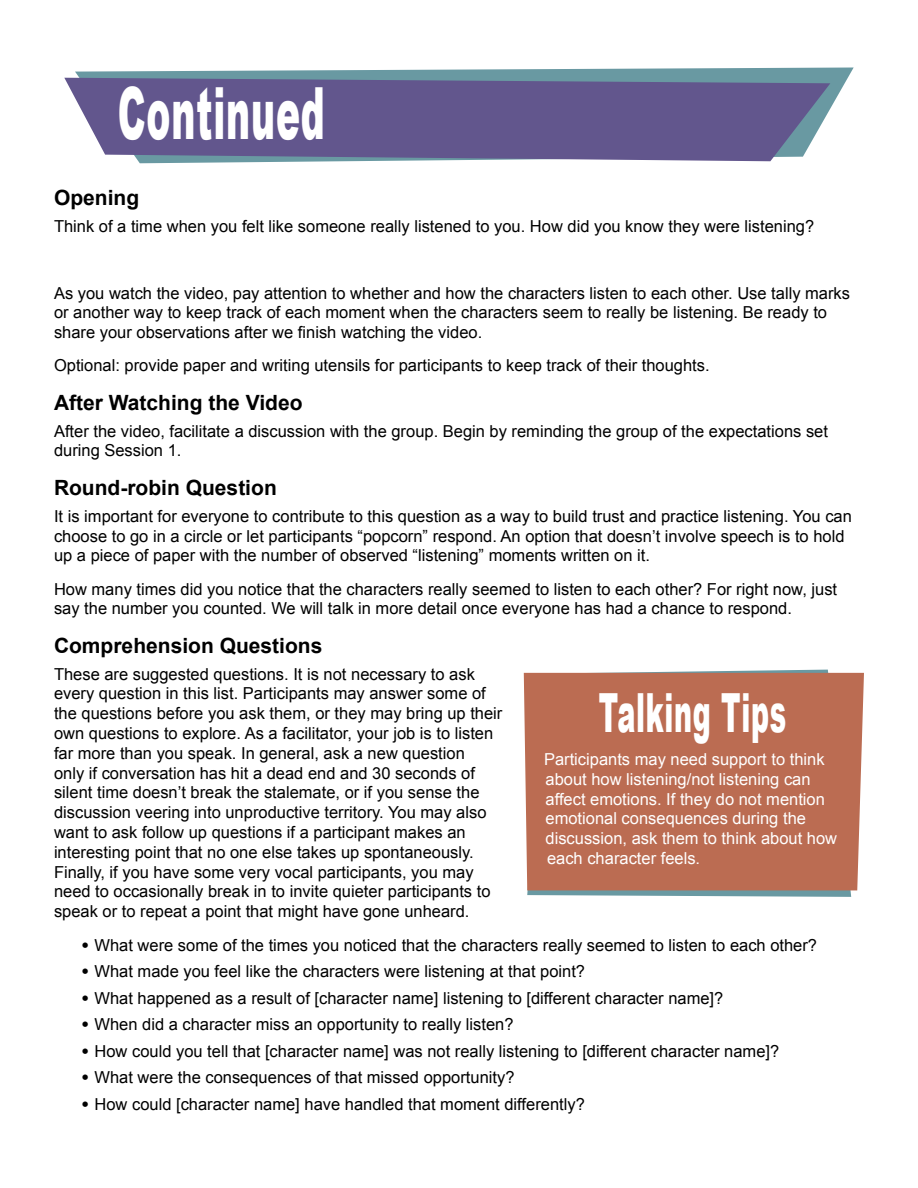
<style>
.page{position:relative;width:918px;height:1188px;background:#fff}
.page>*{position:absolute;margin:0;border:0;box-sizing:border-box;transform-origin:0 0}
.t1{font:900 72px "Arial";letter-spacing:.025em;color:#fff;scale:.5 1}
.t2{font:900 54px "Arial";letter-spacing:.025em;color:#fff;scale:.5 1}
.Subheading{font:700 21px "Arial";color:#000}
.Opening_Text{font:16.5px/19.8px "Arial";color:#000}
.Opening_Text-2{font:16.5px/19.8px "Arial";color:#fff}
.s1{font-weight:900}
</style>
<div class="page">
<svg style="left:75px;top:68px;width:779px;height:95px;fill:#6999a2"></svg>
<svg style="left:64px;top:78px;width:766px;height:83px;background:#6a6394"></svg>
<svg style="left:527px;top:670px;width:324px;height:227px"></svg>
<div style="left:524px;top:673px;width:340px;height:217px;background:#bb6c52"></div>
<h1 class="t1" style="left:118px;top:61px;width:416px">Continued</h1>
<p class="Subheading" style="left:54px;top:184px;width:87px">Opening</p>
<p class="Opening_Text" style="left:54px;top:216px;width:762px">Think of a time when you felt like someone really listened to you. How did you know they were listening?</p>
<p class="Opening_Text" style="left:54px;top:283px;width:798px">As you watch the video, pay attention to whether and how the characters listen to each other. Use tally marks or another way to keep track of each moment when the characters seem to really be listening. Be ready to share your observations after we finish watching the video.</p>
<p class="Opening_Text" style="left:54px;top:356px;width:657px">Optional: provide paper and writing utensils for participants to keep track of their thoughts.</p>
<p class="Subheading" style="left:54px;top:389px;width:250px">After Watching the Video</p>
<p class="Opening_Text" style="left:54px;top:421px;width:776px">After the video, facilitate a discussion with the group. Begin by reminding the group of the expectations set during Session 1.</p>
<p class="Subheading" style="left:54px;top:474px;width:224px">Round-robin Question</p>
<p class="Opening_Text" style="left:54px;top:506px;width:799px">It is important for everyone to contribute to this question as a way to build trust and practice listening. You can choose to go in a circle or let participants “popcorn” respond. An option that doesn’t involve speech is to hold up a piece of paper with the number of observed “listening” moments written on it.</p>
<p class="Opening_Text" style="left:54px;top:579px;width:785px">How many times did you notice that the characters really seemed to listen to each other? For right now, just say the number you counted. We will talk in more detail once everyone has had a chance to respond.</p>
<p class="Subheading" style="left:54px;top:632px;width:270px">Comprehension Questions</p>
<p class="Opening_Text" style="left:54px;top:664px;width:450px">These are suggested questions. It is not necessary to ask every question in this list. Participants may answer some of the questions before you ask them, or they may bring up their own questions to explore. As a facilitator, your job is to listen far more than you speak. In general, ask a new question<br>only if conversation has hit a dead end and 30 seconds of silent time doesn’t break the stalemate, or if you sense the discussion veering into unproductive territory. You may also want to ask follow up questions if a participant makes an interesting point that no one else takes up spontaneously.<br>Finally, if you have some very vocal participants, you may need to occasionally break in to invite quieter participants to speak or to repeat a point that might have gone unheard.</p>
<p class="Opening_Text" style="left:81px;top:935px;width:738px"><span class="s1">•</span> What were some of the times you noticed that the characters really seemed to listen to each other?</p>
<p class="Opening_Text" style="left:81px;top:962px;width:506px"><span class="s1">•</span> What made you feel like the characters were listening at that point?</p>
<p class="Opening_Text" style="left:81px;top:988px;width:644px"><span class="s1">•</span> What happened as a result of [character name] listening to [different character name]?</p>
<p class="Opening_Text" style="left:81px;top:1015px;width:434px"><span class="s1">•</span> When did a character miss an opportunity to really listen?</p>
<p class="Opening_Text" style="left:81px;top:1041px;width:700px"><span class="s1">•</span> How could you tell that [character name] was not really listening to [different character name]?</p>
<p class="Opening_Text" style="left:81px;top:1068px;width:435px"><span class="s1">•</span> What were the consequences of that missed opportunity?</p>
<p class="Opening_Text" style="left:81px;top:1094px;width:505px"><span class="s1">•</span> How could [character name] have handled that moment differently?</p>
<p class="t2" style="left:599px;top:673px;width:377px">Talking Tips</p>
<p class="Opening_Text-2" style="left:544px;top:750px;width:295px">Participants may need support to think about how listening/not listening can affect emotions. If they do not mention emotional consequences during the discussion, ask them to think about how each character feels.</p>
</div>
